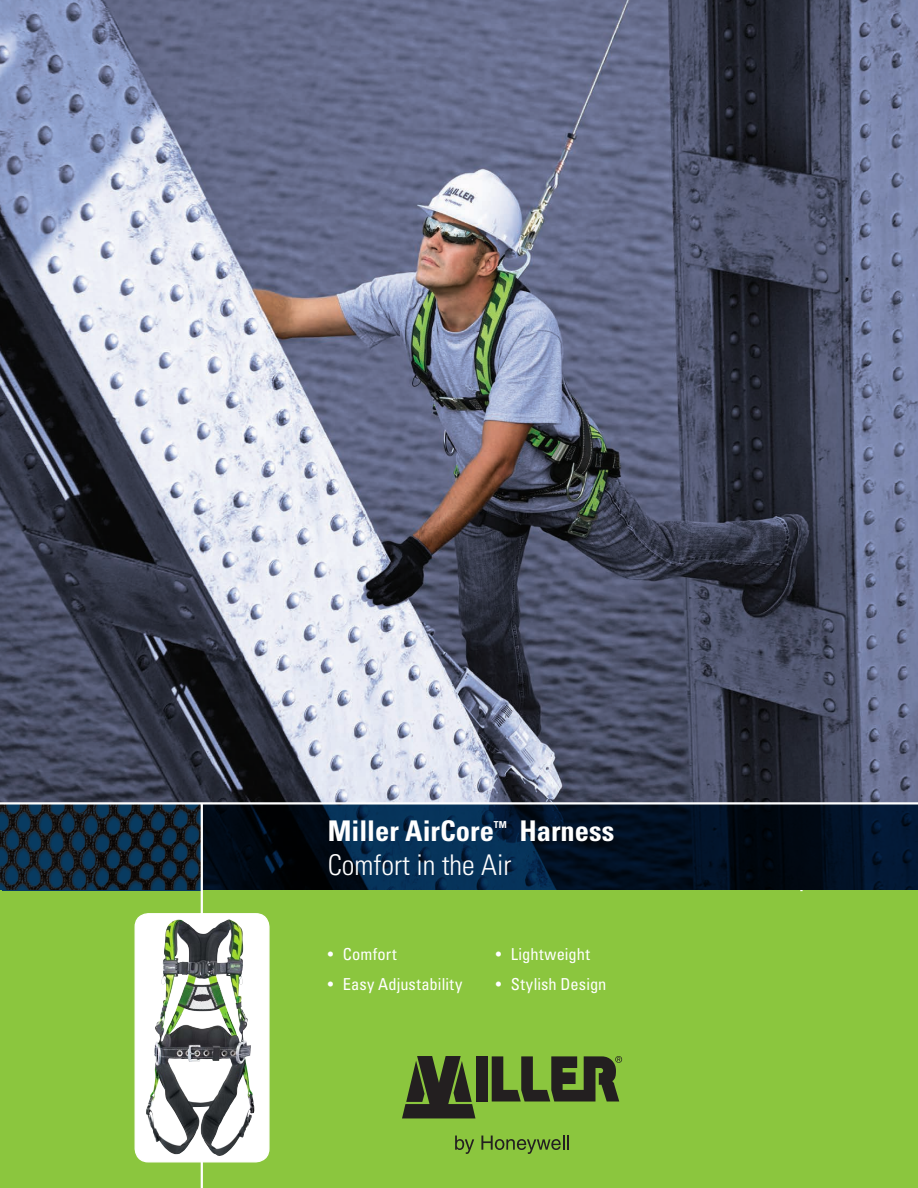
<style>
.page{position:relative;width:918px;height:1188px;background:#fff}
.page>*{position:absolute;margin:0;border:0;box-sizing:border-box;transform-origin:0 0}
.t1{font:700 condensed 28.5px "Univers";color:#fff}
.t2{font:300 condensed 28.5px "Univers";color:#fff}
.t3{font:condensed 16.5px "Univers";letter-spacing:.005em;color:#fff}
.t4{font:700 condensed 9.6px "Univers";color:#fff}
</style>
<div class="page">
<div style="left:0;top:768px;width:918px;height:420px;background:#8bc63e"></div>
<hr style="left:800px;top:805px;width:3px;height:86px;background:#fff">
<img style="left:0;top:0;width:918px;height:802px">
<svg style="left:203px;top:805px;width:715px;height:85px;background:#02152a"></svg>
<img style="left:0;top:805px;width:201px;height:85px">
<hr style="left:201px;top:804px;width:2px;height:384px;background:#fff">
<hr style="left:0;top:802px;width:918px;height:3px;background:#fff">
<div style="left:476px;top:1056px;width:12px;height:46px;background:#231f20"></div>
<svg style="left:402px;top:1056px;width:73px;height:62px"></svg>
<svg style="left:492px;top:1056px;width:130px;height:46px"></svg>
<svg style="left:455px;top:1136px;width:19px;height:18px"></svg>
<svg style="left:481px;top:1136px;width:88px;height:18px"></svg>
<svg style="left:135px;top:914px;width:134px;height:248px;background:#c9cbc9"></svg>
<div style="left:135px;top:913px;width:135px;height:249px;border:1px solid #fff;border-radius:13px"></div>
<img style="left:155px;top:920px;width:71px;height:126px">
<h1 class="t1" style="left:328px;top:814px;width:168px">Miller AirCore</h1>
<p class="t4" style="left:494px;top:819px;width:14px">TM</p>
<h1 class="t1" style="left:519px;top:814px;width:96px">Harness</h1>
<h1 class="t2" style="left:328px;top:848px;width:185px">Comfort in the Air</h1>
<p class="t3" style="left:328px;top:944px;width:71px">• Comfort</p>
<p class="t3" style="left:328px;top:974px;width:136px">• Easy Adjustability</p>
<p class="t3" style="left:496px;top:944px;width:96px">• Lightweight</p>
<p class="t3" style="left:496px;top:974px;width:112px">• Stylish Design</p>
</div>
